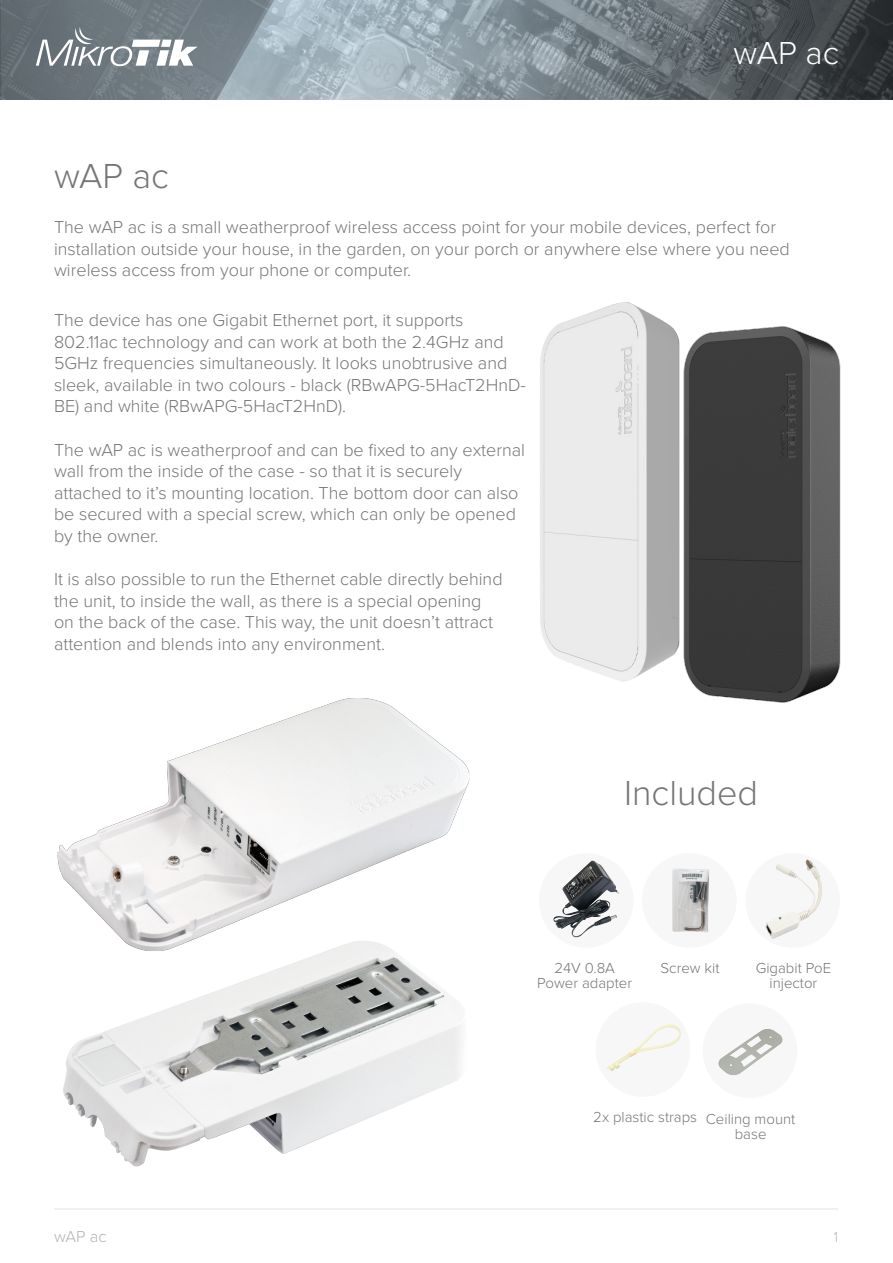
<style>
.page{position:relative;width:893px;height:1263px;background:#fff}
.page>*{position:absolute;margin:0;border:0;box-sizing:border-box;transform-origin:0 0}
.t1{font:300 36px "Proxima Nova";color:#757679}
.t2{font:300 33px "Proxima Nova";color:#fff}
.Teksts{font:300 18px/21.6px "Proxima Nova";color:#757679}
.t3{font:300 16.5px "Proxima Nova";color:#b2b3b7}
.Teksts-2{font:300 15px/15px "Proxima Nova";color:#757679;text-align:center}
.t4{font:300 15px "Proxima Nova Cond";color:#b2b3b7}
</style>
<div class="page">
<img style="left:0;top:0;width:893px;height:100px">
<svg style="left:36px;top:27px;width:162px;height:39px"></svg>
<hr style="left:54px;top:1209px;width:784px;height:1px;background:#e1e2e4">
<img style="left:58px;top:698px;width:412px;height:192px">
<img style="left:54px;top:890px;width:453px;height:320px">
<div style="left:539px;top:853px;width:94px;height:95px;background:#f7f7f8;border-radius:50%"></div>
<div style="left:596px;top:1002px;width:94px;height:95px;background:#f7f7f8;border-radius:50%"></div>
<div style="left:745px;top:853px;width:95px;height:95px;background:#f7f7f8;border-radius:50%"></div>
<div style="left:642px;top:853px;width:95px;height:95px;background:#f7f7f8;border-radius:50%"></div>
<div style="left:703px;top:1003px;width:94px;height:95px;background:#f7f7f8;border-radius:50%"></div>
<img style="left:553px;top:860px;width:67px;height:78px">
<img style="left:606px;top:1024px;width:75px;height:47px">
<img style="left:765px;top:859px;width:57px;height:80px">
<img style="left:672px;top:869px;width:37px;height:64px">
<img style="left:718px;top:1029px;width:65px;height:46px">
<img style="left:540px;top:302px;width:140px;height:380px">
<img style="left:683px;top:326px;width:157px;height:376px">
<p class="t2" style="left:734px;top:34px;width:107px">wAP ac</p>
<p class="t1" style="left:54px;top:155px;width:116px">wAP ac</p>
<p class="Teksts" style="left:54px;top:217px;width:737px">The wAP ac is a small weatherproof wireless access point for your mobile devices, perfect for installation outside your house, in the garden, on your porch or anywhere else where you need wireless access from your phone or computer.</p>
<p class="Teksts" style="left:54px;top:309px;width:473px">The device has one Gigabit Ethernet port, it supports 802.11ac technology and can work at both the 2.4GHz and 5GHz frequencies simultaneously. It looks unobtrusive and sleek, available in two colours - black (RBwAPG-5HacT2HnD-BE) and white (RBwAPG-5HacT2HnD).</p>
<p class="Teksts" style="left:54px;top:439px;width:473px">The wAP ac is weatherproof and can be fixed to any external wall from the inside of the case - so that it is securely attached to it’s mounting location. The bottom door can also be secured with a special screw, which can only be opened by the owner.</p>
<p class="Teksts" style="left:54px;top:569px;width:450px">It is also possible to run the Ethernet cable directly behind the unit, to inside the wall, as there is a special opening on the back of the case. This way, the unit doesn’t attract attention and blends into any environment.</p>
<p class="t1" style="left:624px;top:772px;width:135px">Included</p>
<p class="t3" style="left:54px;top:1227px;width:54px">wAP ac</p>
<p class="Teksts-2" style="left:537px;top:961px;width:96px">24V 0.8A<br>Power adapter</p>
<p class="Teksts-2" style="left:661px;top:961px;width:60px">Screw kit</p>
<p class="Teksts-2" style="left:756px;top:961px;width:77px">Gigabit PoE injector</p>
<p class="Teksts-2" style="left:593px;top:1110px;width:105px">2x plastic straps</p>
<p class="Teksts-2" style="left:706px;top:1111px;width:91px">Ceiling mount base</p>
<p class="t4" style="left:834px;top:1229px;width:6px">1</p>
</div>
